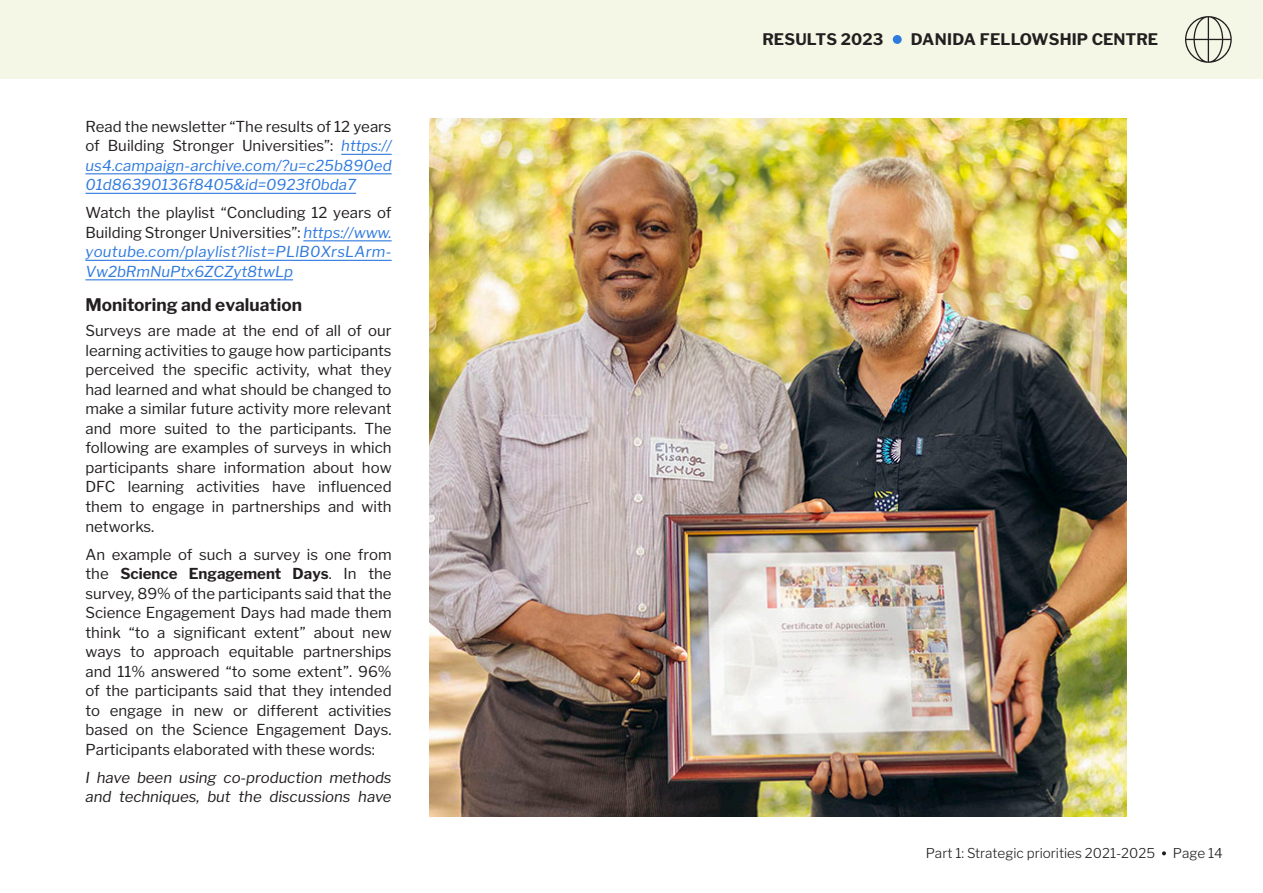
<style>
.page{position:relative;width:1263px;height:893px;background:#fff}
.page>*{position:absolute;margin:0;border:0;box-sizing:border-box;transform-origin:0 0}
.txthead-level-2-no-ind{font:700 17.25px "Libre Franklin";color:#231f20}
.t1{font:700 15.9px "Libre Franklin";letter-spacing:.01em;color:#231f20}
.main-txt{font:15px/19.5px "Libre Franklin";color:#231f20;text-align:justify}
.main-txt-2{font:italic 15px/19.5px "Libre Franklin";color:#2f7adf;text-align:justify}
.Main-Italix{font:italic 15px/19.5px "Libre Franklin";color:#231f20}
.t2{font:300 13.5px "Libre Franklin";color:#231f20}
.s1{font-style:normal;color:#231f20}
.s2{font-weight:700}
</style>
<div class="page">
<div style="left:0;top:0;width:1263px;height:79px;background:#f4f7e5"></div>
<div style="left:893px;top:35px;width:9px;height:9px;background:#2f7adf;border-radius:50%"></div>
<svg style="left:1185px;top:16px;width:47px;height:47px"></svg>
<svg style="left:1162px;top:851px;width:4px;height:4px"></svg>
<hr style="left:341px;top:154px;width:51px;height:1px;background:#2f7adf">
<hr style="left:85px;top:173px;width:307px;height:1px;background:#2f7adf">
<hr style="left:85px;top:193px;width:271px;height:1px;background:#2f7adf">
<hr style="left:303px;top:240px;width:89px;height:1px;background:#2f7adf">
<hr style="left:85px;top:260px;width:307px;height:1px;background:#2f7adf">
<hr style="left:85px;top:279px;width:208px;height:1px;background:#2f7adf">
<img style="left:429px;top:119px;width:698px;height:697px">
<p class="main-txt-2" style="left:85px;top:117px;width:308px"><span class="s1">Read the newsletter “The results of 12 years of Building Stronger Universities”:</span> https:// us4.campaign-archive.com/?u=c25b890ed 01d86390136f8405&amp;id=0923f0bda7</p>
<p class="main-txt-2" style="left:85px;top:203px;width:308px"><span class="s1">Watch the playlist “Concluding 12 years of Building Stronger Universities”:</span> https://www. youtube.com/playlist?list=PLlB0XrsLArm-Vw2bRmNuPtx6ZCZyt8twLp</p>
<p class="txthead-level-2-no-ind" style="left:85px;top:294px;width:218px">Monitoring and evaluation</p>
<p class="main-txt" style="left:85px;top:321px;width:308px">Surveys are made at the end of all of our learning activities to gauge how participants perceived the specific activity, what they had learned and what should be changed to make a similar future activity more relevant and more suited to the participants. The following are examples of surveys in which participants share information about how DFC learning activities have influenced them to engage in partnerships and with networks.</p>
<p class="main-txt" style="left:85px;top:544px;width:308px">An example of such a survey is one from the <span class="s2">Science Engagement Days</span>. In the survey, 89% of the participants said that the Science Engagement Days had made them think “to a significant extent” about new ways to approach equitable partnerships and 11% answered “to some extent”. 96% of the participants said that they intended to engage in new or different activities based on the Science Engagement Days.<br>Participants elaborated with these words:</p>
<p class="Main-Italix" style="left:85px;top:767px;width:308px">I have been using co-production methods and techniques, but the discussions have</p>
<p class="t1" style="left:762px;top:30px;width:123px">RESULTS 2023</p>
<p class="t1" style="left:911px;top:30px;width:249px">DANIDA FELLOWSHIP CENTRE</p>
<p class="t2" style="left:926px;top:845px;width:231px">Part 1: Strategic priorities 2021-2025</p>
<p class="t2" style="left:1173px;top:845px;width:52px">Page 14</p>
</div>
